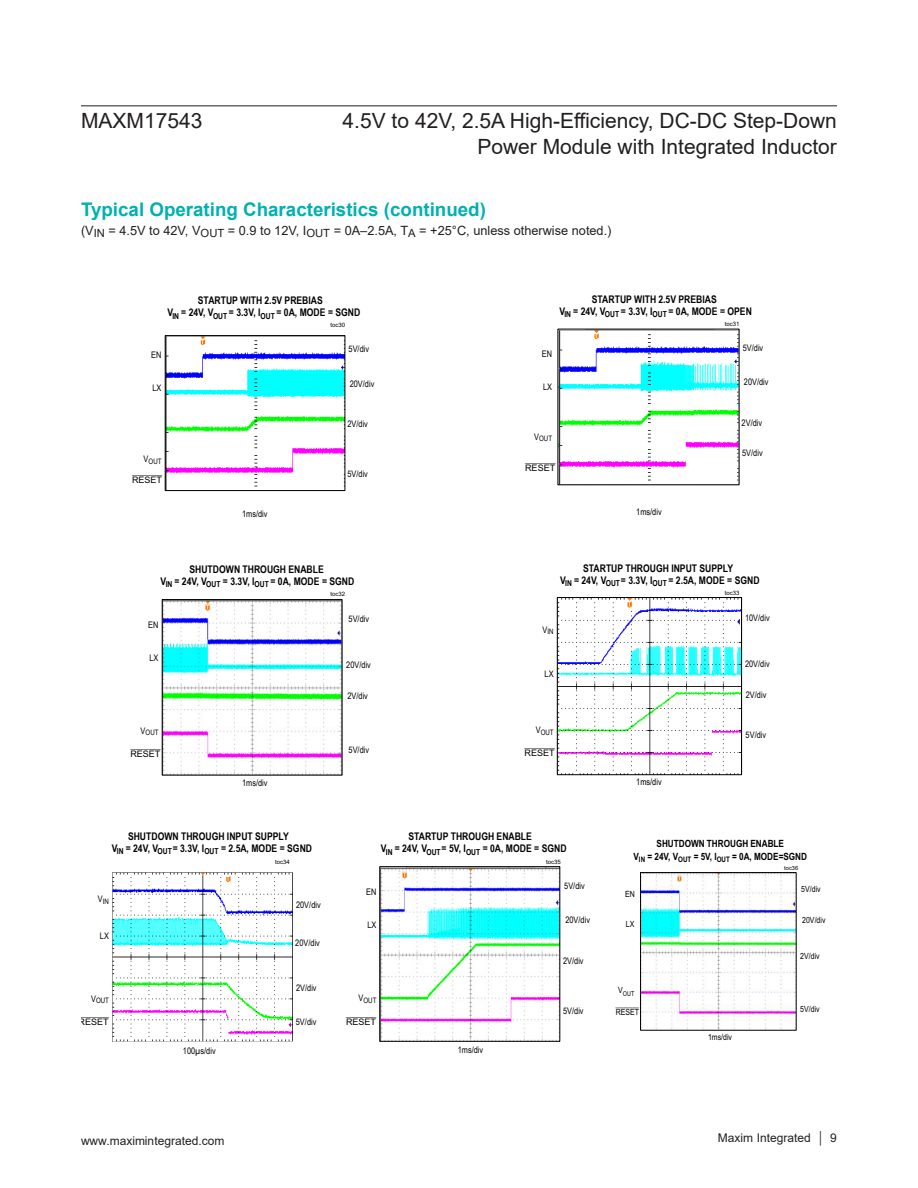
<style>
.page{position:relative;width:918px;height:1188px;background:#fff}
.page>*{position:absolute;margin:0;border:0;box-sizing:border-box;transform-origin:0 0}
.t1{font:21px/25.2px "Arial";color:#221f1f;text-align:right}
.t2{font:700 18.75px "Arial";color:#00b1b0}
.t3{font:12.75px "Arial";color:#221f1f}
.t4{font:12px "Arial";color:#221f1f}
.t5{font:700 10.5px/12px "Arial Narrow";color:#000;text-align:center}
.t6{font:9px "Arial Narrow";letter-spacing:.005em;color:#000}
.t7{font:7.5px "Arial Narrow";color:#000}
.t8{font:6px "Arial";letter-spacing:.005em;color:#000}
.t9{font:5.7px "Arial";color:#000}
.t10{font:4.8px "Arial Narrow Bold OT";letter-spacing:-.005em;color:#000}
.t11{font:4.35px "Arial Regular Overbar";letter-spacing:.005em;color:#000}
.t12{font:4.2px "Arial Narrow Regular OT";letter-spacing:.01em;color:#000}
.t13{font:4.2px "Arial Narrow Overbar OT";letter-spacing:.005em;color:#000}
.t14{font:3.75px "Arial Narrow Bold OT";letter-spacing:.005em;color:#000}
.t15{font:3.3px "Arial Narrow Regular OT";color:#000}
</style>
<div class="page">
<img style="left:164px;top:601px;width:176px;height:173px">
<div style="left:162px;top:599px;width:180px;height:177px;border:1px solid #000"></div>
<img style="left:167px;top:337px;width:176px;height:150px">
<div style="left:165px;top:335px;width:180px;height:156px;border:1px solid #000"></div>
<img style="left:113px;top:872px;width:179px;height:170px">
<img style="left:559px;top:599px;width:181px;height:174px">
<div style="left:557px;top:597px;width:185px;height:178px;border:1px solid #000"></div>
<img style="left:560px;top:331px;width:178px;height:152px">
<img style="left:381px;top:868px;width:177px;height:172px">
<div style="left:379px;top:866px;width:181px;height:176px;border:1px solid #000"></div>
<img style="left:642px;top:874px;width:153px;height:155px">
<div style="left:640px;top:872px;width:157px;height:159px;border:1px solid #000"></div>
<hr style="left:81px;top:105px;width:756px;height:1px;background:#221f1f">
<h1 class="t1" style="left:81px;top:110px;width:123px">MAXM17543</h1>
<h1 class="t1" style="left:343px;top:108px;width:496px">4.5V to 42V, 2.5A High-E昀케ciency, DC-DC Step-Down<br>Power Module with Integrated Inductor</h1>
<h2 class="t2" style="left:81px;top:196px;width:406px">Typical Operating Characteristics (continued)</h2>
<p class="t3" style="left:81px;top:226px;width:532px">(V<sub>IN</sub> = 4.5V to 42V, V<sub>OUT</sub> = 0.9 to 12V, I<sub>OUT</sub> = 0A–2.5A, T<sub>A</sub> = +25°C, unless otherwise noted.)</p>
<p class="t5" style="left:167px;top:295px;width:194px;text-align:left;text-indent:31px">STARTUP WITH 2.5V PREBIAS<br>V<sub>IN</sub> = 24V, V<sub>OUT</sub> = 3.3V, I<sub>OUT</sub> = 0A, MODE = SGND</p>
<p class="t5" style="left:559px;top:294px;width:194px">STARTUP WITH 2.5V PREBIAS<br>V<sub>IN</sub> = 24V, V<sub>OUT</sub> = 3.3V, I<sub>OUT</sub> = 0A, MODE = OPEN</p>
<p class="t8" style="left:331px;top:322px;width:16px">toc30</p>
<p class="t8" style="left:725px;top:321px;width:16px">toc31</p>
<p class="t6" style="left:151px;top:351px;width:12px">EN</p>
<p class="t6" style="left:349px;top:346px;width:22px">5V/div</p>
<p class="t6" style="left:542px;top:350px;width:12px">EN</p>
<p class="t6" style="left:743px;top:345px;width:22px">5V/div</p>
<p class="t6" style="left:152px;top:385px;width:11px">LX</p>
<p class="t6" style="left:350px;top:380px;width:26px">20V/div</p>
<p class="t6" style="left:543px;top:384px;width:11px">LX</p>
<p class="t6" style="left:744px;top:379px;width:26px">20V/div</p>
<p class="t6" style="left:347px;top:420px;width:22px">2V/div</p>
<p class="t6" style="left:742px;top:419px;width:22px">2V/div</p>
<p class="t7" style="left:534px;top:436px;width:19px"><sup>V</sup>OUT</p>
<p class="t7" style="left:144px;top:458px;width:19px"><sup>V</sup>OUT</p>
<p class="t11" style="left:132px;top:479px;width:32px">RESET</p>
<p class="t6" style="left:347px;top:470px;width:22px">5V/div</p>
<p class="t11" style="left:525px;top:467px;width:32px">RESET</p>
<p class="t6" style="left:742px;top:450px;width:22px">5V/div</p>
<p class="t6" style="left:242px;top:510px;width:27px">1ms/div</p>
<p class="t6" style="left:636px;top:509px;width:27px">1ms/div</p>
<p class="t5" style="left:161px;top:564px;width:195px">SHUTDOWN THROUGH ENABLE<br>V<sub>IN</sub> = 24V, V<sub>OUT</sub> = 3.3V, I<sub>OUT</sub> = 0A, MODE = SGND</p>
<p class="t5" style="left:560px;top:563px;width:201px">STARTUP THROUGH INPUT SUPPLY<br>V<sub>IN</sub> = 24V, V<sub>OUT</sub>= 3.3V, I<sub>OUT</sub> = 2.5A, MODE = SGND</p>
<p class="t8" style="left:331px;top:592px;width:16px">toc32</p>
<p class="t8" style="left:725px;top:591px;width:16px">toc33</p>
<p class="t6" style="left:148px;top:621px;width:12px">EN</p>
<p class="t6" style="left:349px;top:615px;width:22px">5V/div</p>
<p class="t7" style="left:543px;top:629px;width:13px"><sup>V</sup>IN</p>
<p class="t6" style="left:745px;top:615px;width:26px">10V/div</p>
<p class="t6" style="left:149px;top:654px;width:11px">LX</p>
<p class="t6" style="left:346px;top:662px;width:26px">20V/div</p>
<p class="t6" style="left:545px;top:670px;width:11px">LX</p>
<p class="t6" style="left:745px;top:660px;width:26px">20V/div</p>
<p class="t6" style="left:347px;top:692px;width:22px">2V/div</p>
<p class="t6" style="left:746px;top:691px;width:22px">2V/div</p>
<p class="t7" style="left:141px;top:730px;width:19px"><sup>V</sup>OUT</p>
<p class="t7" style="left:536px;top:729px;width:19px"><sup>V</sup>OUT</p>
<p class="t6" style="left:746px;top:732px;width:22px">5V/div</p>
<p class="t11" style="left:130px;top:753px;width:32px">RESET</p>
<p class="t6" style="left:349px;top:747px;width:22px">5V/div</p>
<p class="t11" style="left:525px;top:752px;width:32px">RESET</p>
<p class="t6" style="left:242px;top:780px;width:27px">1ms/div</p>
<p class="t6" style="left:636px;top:779px;width:27px">1ms/div</p>
<p class="t5" style="left:112px;top:831px;width:202px;text-align:left;text-indent:16px">SHUTDOWN THROUGH INPUT SUPPLY<br>V<sub>IN</sub> = 24V, V<sub>OUT</sub>= 3.3V, I<sub>OUT</sub> = 2.5A, MODE = SGND</p>
<p class="t8" style="left:275px;top:860px;width:16px">toc34</p>
<p class="t5" style="left:381px;top:831px;width:187px;text-align:left;text-indent:28px">STARTUP THROUGH ENABLE<br>V<sub>IN</sub> = 24V, V<sub>OUT</sub>= 5V, I<sub>OUT</sub> = 0A, MODE = SGND</p>
<p class="t8" style="left:546px;top:859px;width:16px">toc35</p>
<p class="t10" style="left:657px;top:843px;width:129px">SHUTDOWN THROUGH ENABLE</p>
<p class="t14" style="left:639px;top:859px;width:8px">IN</p>
<p class="t10" style="left:647px;top:855px;width:32px">= 24V, V</p>
<p class="t14" style="left:678px;top:859px;width:15px">OUT</p>
<p class="t10" style="left:694px;top:855px;width:25px">= 5V, I</p>
<p class="t14" style="left:717px;top:859px;width:15px">OUT</p>
<p class="t10" style="left:732px;top:855px;width:77px">= 0A, MODE=SGND</p>
<p class="t10" style="left:634px;top:855px;width:7px">V</p>
<p class="t9" style="left:784px;top:865px;width:16px">toc36</p>
<p class="t7" style="left:98px;top:898px;width:13px"><sup>V</sup>IN</p>
<p class="t6" style="left:296px;top:902px;width:26px">20V/div</p>
<p class="t6" style="left:366px;top:888px;width:12px">EN</p>
<p class="t6" style="left:564px;top:883px;width:22px">5V/div</p>
<p class="t12" style="left:625px;top:893px;width:11px">EN</p>
<p class="t12" style="left:801px;top:888px;width:21px">5V/div</p>
<p class="t6" style="left:367px;top:921px;width:11px">LX</p>
<p class="t6" style="left:565px;top:917px;width:26px">20V/div</p>
<p class="t12" style="left:626px;top:923px;width:10px">LX</p>
<p class="t12" style="left:802px;top:919px;width:25px">20V/div</p>
<p class="t6" style="left:100px;top:933px;width:11px">LX</p>
<p class="t6" style="left:295px;top:940px;width:26px">20V/div</p>
<p class="t6" style="left:563px;top:957px;width:22px">2V/div</p>
<p class="t12" style="left:800px;top:956px;width:21px">2V/div</p>
<p class="t7" style="left:91px;top:998px;width:19px"><sup>V</sup>OUT</p>
<p class="t6" style="left:296px;top:984px;width:22px">2V/div</p>
<p class="t7" style="left:359px;top:997px;width:19px"><sup>V</sup>OUT</p>
<p class="t12" style="left:618px;top:990px;width:6px">V</p>
<p class="t15" style="left:623px;top:993px;width:13px">OUT</p>
<p class="t6" style="left:563px;top:1007px;width:22px">5V/div</p>
<p class="t13" style="left:616px;top:1011px;width:25px">RESET</p>
<p class="t12" style="left:800px;top:1008px;width:21px">5V/div</p>
<p class="t11" style="left:79px;top:1021px;width:32px">RESET</p>
<p class="t6" style="left:296px;top:1019px;width:22px">5V/div</p>
<p class="t11" style="left:346px;top:1021px;width:32px">RESET</p>
<p class="t12" style="left:708px;top:1036px;width:26px">1ms/div</p>
<p class="t6" style="left:183px;top:1047px;width:34px">100µs/div</p>
<p class="t6" style="left:458px;top:1047px;width:27px">1ms/div</p>
<p class="t4" style="left:81px;top:1136px;width:145px">www.maximintegrated.com</p>
<p class="t4" style="left:718px;top:1133px;width:121px">Maxim Integrated │ 9</p>
</div>
